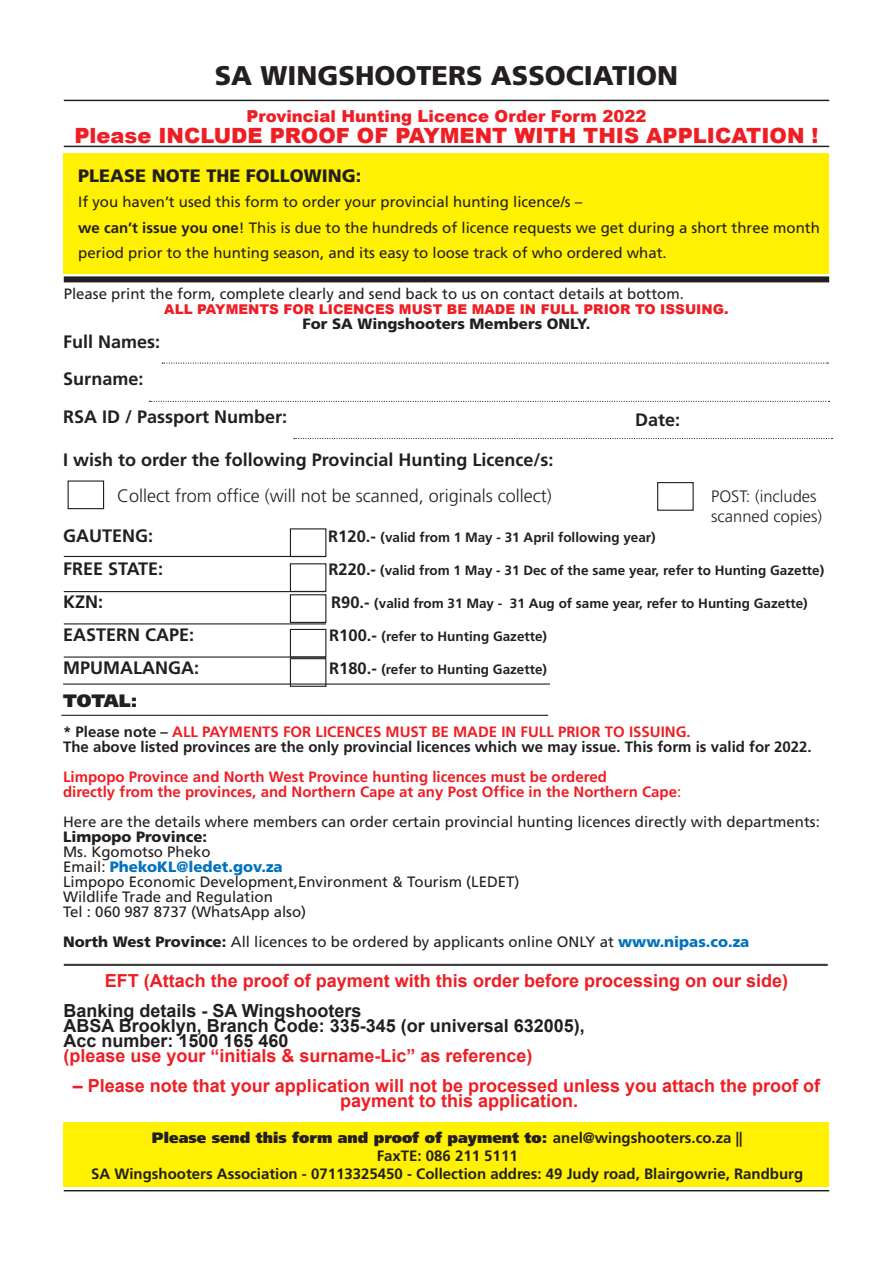
<style>
.page{position:relative;width:893px;height:1263px;background:#fff}
.page>*{position:absolute;margin:0;border:0;box-sizing:border-box;transform-origin:0 0}
.t1{font:900 27px "Frutiger";color:#231f20}
.t2{font:900 21px "Arial";color:#ee1e24}
.t3{font:700 18px/15px "Arial";color:#ee1e24}
.t4{font:700 18px/37.5px "Frutiger";color:#231f20}
.t5{font:700 18px/15px "Arial";color:#231f20}
.t6{font:300 18px "Frutiger";color:#231f20}
.t7{font:900 18px "Frutiger";color:#231f20}
.t8{font:900 18px "Frutiger";color:#231f20}
.t9{font:900 16.5px "Arial";color:#ee1e24}
.t10{font:300 16.5px/19.8px "Frutiger";color:#231f20}
.t11{font:15px/15px "Frutiger";color:#231f20}
.t12{font:700 15px/18px "Frutiger";color:#231f20}
.t13{font:700 15px/15px "Frutiger";color:#ee1e24}
.t14{font:900 15px "Frutiger";color:#231f20}
.t15{font:700 13.5px "Frutiger";color:#231f20}
.t16{font:900 13.5px "Arial";color:#ee1e24}
.s1{font-weight:700}
.s2{font-size:16.5px}
.s3{color:#ee1e24}
.s4{font-weight:400}
.s5{font-weight:900;color:#0072bc}
.s6{font-weight:900}
</style>
<div class="page">
<div style="left:64px;top:154px;width:765px;height:120px;background:#fff101"></div>
<hr style="left:64px;top:100px;width:765px;height:1px;background:#231f20">
<hr style="left:64px;top:146px;width:765px;height:1px;background:#231f20">
<div style="left:64px;top:276px;width:765px;height:6px;background:#231f20"></div>
<hr style="left:64px;top:556px;width:262px;height:1px;background:#231f20">
<hr style="left:64px;top:591px;width:262px;height:1px;background:#231f20">
<hr style="left:64px;top:623px;width:262px;height:1px;background:#231f20">
<div style="left:290px;top:528px;width:36px;height:29px;border:1px solid #231f20"></div>
<div style="left:290px;top:563px;width:36px;height:29px;border:1px solid #231f20"></div>
<svg style="left:162px;top:362px;width:666px;height:2px"></svg>
<svg style="left:149px;top:401px;width:681px;height:1px"></svg>
<svg style="left:294px;top:438px;width:538px;height:1px"></svg>
<hr style="left:64px;top:1190px;width:765px;height:1px;background:#231f20">
<hr style="left:64px;top:656px;width:262px;height:2px;background:#231f20">
<hr style="left:63px;top:683px;width:487px;height:2px;background:#231f20">
<hr style="left:61px;top:715px;width:487px;height:1px;background:#231f20">
<div style="left:290px;top:629px;width:36px;height:29px;border:1px solid #231f20"></div>
<div style="left:290px;top:658px;width:36px;height:29px;border:1px solid #231f20"></div>
<div style="left:290px;top:594px;width:36px;height:29px;border:1px solid #231f20"></div>
<div style="left:68px;top:480px;width:36px;height:29px;border:1px solid #231f20"></div>
<div style="left:657px;top:482px;width:37px;height:29px;border:1px solid #231f20"></div>
<div style="left:64px;top:1121px;width:765px;height:65px;background:#fff101"></div>
<hr style="left:64px;top:964px;width:764px;height:1px;background:#231f20">
<hr style="left:64px;top:965px;width:764px;height:1px;background:#231f20">
<h1 class="t1" style="left:215px;top:59px;width:465px">SA WINGSHOOTERS ASSOCIATION</h1>
<p class="t9" style="left:246px;top:107px;width:402px">Provincial Hunting Licence Order Form 2022</p>
<h2 class="t2" style="left:74px;top:123px;width:746px">Please INCLUDE PROOF OF PAYMENT WITH THIS APPLICATION !</h2>
<p class="t7" style="left:78px;top:165px;width:285px">PLEASE NOTE THE FOLLOWING:</p>
<p class="t11" style="left:78px;top:190px;width:743px;line-height:25.5px">If you haven’t used this form to order your provincial hunting licence/s –<br><span class="s1">we can’t issue you one</span>! This is due to the hundreds of licence requests we get during a short three month period prior to the hunting season, and its easy to loose track of who ordered what.</p>
<p class="t11" style="left:64px;top:287px;width:622px">Please print the form, complete clearly and send back to us on contact details at bottom.</p>
<p class="t16" style="left:164px;top:302px;width:566px">ALL PAYMENTS FOR LICENCES MUST BE MADE IN FULL PRIOR TO ISSUING.</p>
<p class="t14" style="left:302px;top:315px;width:290px">For SA Wingshooters Members ONLY.</p>
<p class="t4" style="left:63px;top:323px;width:226px">Full Names:<br>Surname:<br>RSA ID / Passport Number:</p>
<p class="t4" style="left:63px;top:441px;width:492px">I wish to order the following Provincial Hunting Licence/s:</p>
<p class="t4" style="left:635px;top:401px;width:47px">Date:</p>
<p class="t6" style="left:117px;top:486px;width:436px">Collect from office (will not be scanned, originals collect)</p>
<p class="t10" style="left:711px;top:487px;width:112px">POST: (includes scanned copies)</p>
<p class="t4" style="left:63px;top:517px;width:91px">GAUTENG:</p>
<p class="t15" style="left:328px;top:529px;width:329px"><span class="s2">R120.-</span> (valid from 1 May - 31 April following year)</p>
<p class="t4" style="left:63px;top:550px;width:102px">FREE STATE:</p>
<p class="t15" style="left:328px;top:562px;width:497px"><span class="s2">R220.-</span> (valid from 1 May - 31 Dec of the same year, refer to Hunting Gazette)</p>
<p class="t4" style="left:63px;top:583px;width:42px">KZN:</p>
<p class="t15" style="left:331px;top:595px;width:478px"><span class="s2">R90.-</span> (valid from 31 May - 31 Aug of same year, refer to Hunting Gazette)</p>
<p class="t4" style="left:63px;top:616px;width:133px">EASTERN CAPE:</p>
<p class="t15" style="left:329px;top:628px;width:219px"><span class="s2">R100.-</span> (refer to Hunting Gazette)</p>
<p class="t4" style="left:63px;top:649px;width:137px">MPUMALANGA:</p>
<p class="t15" style="left:329px;top:661px;width:219px"><span class="s2">R180.-</span> (refer to Hunting Gazette)</p>
<p class="t8" style="left:63px;top:690px;width:76px">TOTAL:</p>
<p class="t12" style="left:63px;top:724px;width:750px;line-height:15px">* Please note – <span class="s3">ALL PAYMENTS FOR LICENCES MUST BE MADE IN FULL PRIOR TO ISSUING.<br></span>The above listed provinces are the only provincial licences which we may issue. This form is valid for 2022.</p>
<p class="t13" style="left:63px;top:769px;width:620px">Limpopo Province and North West Province hunting licences must be ordered<br>directly from the provinces, and Northern Cape at any Post Office in the Northern Cape<span class="s4">:</span></p>
<p class="t11" style="left:63px;top:814px;width:758px">Here are the details where members can order certain provincial hunting licences directly with departments:</p>
<p class="t14" style="left:63px;top:828px;width:146px">Limpopo Province:</p>
<p class="t11" style="left:63px;top:844px;width:458px">Ms. Kgomotso Pheko<br>Email: <span class="s5">PhekoKL@ledet.gov.za<br></span>Limpopo Economic Development,Environment &amp; Tourism (LEDET)<br>Wildlife Trade and Regulation<br>Tel : 060 987 8737 (WhatsApp also)</p>
<p class="t11" style="left:63px;top:934px;width:688px"><span class="s6">North West Province:</span> All licences to be ordered by applicants online ONLY at <span class="s5">www.nipas.co.za</span></p>
<p class="t3" style="left:105px;top:974px;width:685px">EFT (Attach the proof of payment with this order before processing on our side)</p>
<p class="t5" style="left:63px;top:1004px;width:523px">Banking details - SA Wingshooters<br>ABSA Brooklyn, Branch Code: 335-345 (or universal 632005),<br>Acc number: 1500 165 460</p>
<p class="t3" style="left:63px;top:1049px;width:471px">(please use your “initials &amp; surname-Lic” as reference)</p>
<p class="t3" style="left:340px;top:1079px;width:481px;text-indent:-267px">– Please note that your application will not be processed unless you attach the proof of payment to this application.</p>
<p class="t12" style="left:91px;top:1128px;width:714px;text-align:center"><span class="s6">Please send this form and proof of payment to:</span> anel@wingshooters.co.za ||<br>FaxTE: 086 211 5111<br>SA Wingshooters Association - 07113325450 - Collection addres: 49 Judy road, Blairgowrie, Randburg</p>
</div>
